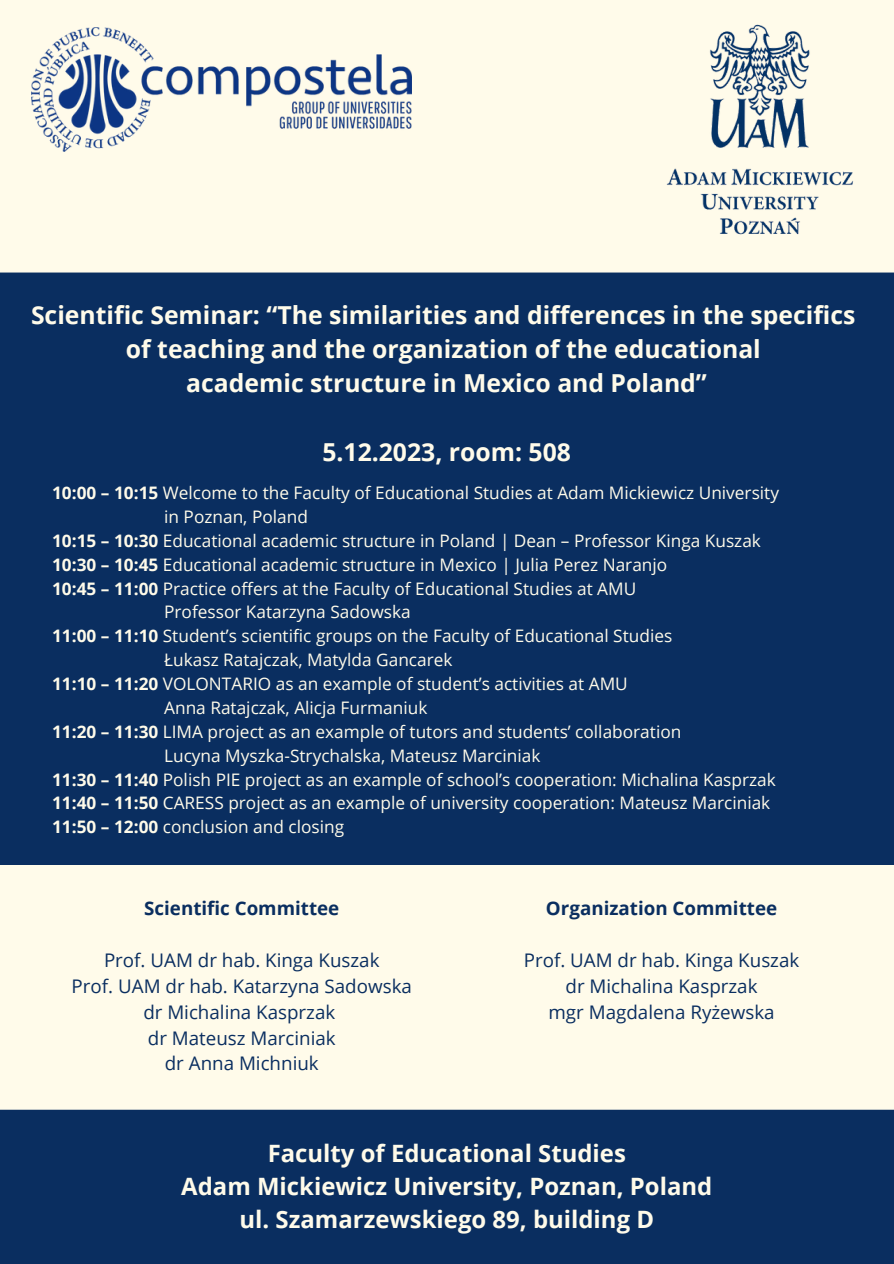
<style>
.page{position:relative;width:894px;height:1264px;background:#fff}
.page>*{position:absolute;margin:0;border:0;box-sizing:border-box;transform-origin:0 0}
.t1{font:700 24.75px "Open Sans";color:#fffbea}
.t2{font:700 23.85px "Open Sans";color:#fffbea}
.t3{font:18.75px "Open Sans";color:#0a2e60}
.t4{font:700 18.75px "Open Sans";color:#0a2e60}
.t5{font:17.25px "Open Sans";color:#fffbea}
.s1{font-weight:700}
</style>
<div class="page">
<div style="left:0;top:0;width:893px;height:1263px;background:#0a2e60"></div>
<div style="left:0;top:0;width:893px;height:272px;background:#fffbea"></div>
<img style="left:666px;top:24px;width:188px;height:211px">
<img style="left:31px;top:28px;width:380px;height:123px">
<div style="left:0;top:865px;width:893px;height:244px;background:#fffbea"></div>
<p class="t1" style="left:31px;top:297px;width:825px">Scientific Seminar: “The similarities and differences in the specifics</p>
<p class="t1" style="left:126px;top:331px;width:636px">of teaching and the organization of the educational</p>
<p class="t1" style="left:186px;top:366px;width:522px">academic structure in Mexico and Poland”</p>
<p class="t1" style="left:322px;top:434px;width:250px">5.12.2023, room: 508</p>
<p class="t5" style="left:52px;top:480px;width:728px"><span class="s1">10:00 – 10:15</span> Welcome to the Faculty of Educational Studies at Adam Mickiewicz University</p>
<p class="t5" style="left:164px;top:504px;width:145px">in Poznan, Poland</p>
<p class="t5" style="left:52px;top:528px;width:710px"><span class="s1">10:15 – 10:30</span> Educational academic structure in Poland | Dean – Professor Kinga Kuszak</p>
<p class="t5" style="left:52px;top:552px;width:616px"><span class="s1">10:30 – 10:45</span> Educational academic structure in Mexico | Julia Perez Naranjo</p>
<p class="t5" style="left:52px;top:576px;width:585px"><span class="s1">10:45 – 11:00</span> Practice offers at the Faculty of Educational Studies at AMU</p>
<p class="t5" style="left:164px;top:600px;width:248px">Professor Katarzyna Sadowska</p>
<p class="t5" style="left:52px;top:624px;width:621px"><span class="s1">11:00 – 11:10</span> Student’s scientific groups on the Faculty of Educational Studies</p>
<p class="t5" style="left:164px;top:647px;width:290px">Łukasz Ratajczak, Matylda Gancarek</p>
<p class="t5" style="left:52px;top:671px;width:577px"><span class="s1">11:10 – 11:20</span> VOLONTARIO as an example of student’s activities at AMU</p>
<p class="t5" style="left:164px;top:695px;width:264px">Anna Ratajczak, Alicja Furmaniuk</p>
<p class="t5" style="left:52px;top:719px;width:630px"><span class="s1">11:20 – 11:30</span> LIMA project as an example of tutors and students’ collaboration</p>
<p class="t5" style="left:164px;top:743px;width:377px">Lucyna Myszka-Strychalska, Mateusz Marciniak</p>
<p class="t5" style="left:52px;top:767px;width:725px"><span class="s1">11:30 – 11:40</span> Polish PIE project as an example of school’s cooperation: Michalina Kasprzak</p>
<p class="t5" style="left:52px;top:791px;width:719px"><span class="s1">11:40 – 11:50</span> CARESS project as an example of university cooperation: Mateusz Marciniak</p>
<p class="t5" style="left:52px;top:814px;width:293px"><span class="s1">11:50 – 12:00</span> conclusion and closing</p>
<p class="t4" style="left:144px;top:895px;width:196px">Scientific Committee</p>
<p class="t3" style="left:104px;top:946px;width:277px">Prof. UAM dr hab. Kinga Kuszak</p>
<p class="t3" style="left:72px;top:972px;width:342px">Prof. UAM dr hab. Katarzyna Sadowska</p>
<p class="t3" style="left:143px;top:998px;width:193px">dr Michalina Kasprzak</p>
<p class="t3" style="left:148px;top:1024px;width:189px">dr Mateusz Marciniak</p>
<p class="t3" style="left:165px;top:1050px;width:155px">dr Anna Michniuk</p>
<p class="t4" style="left:546px;top:895px;width:232px">Organization Committee</p>
<p class="t3" style="left:523px;top:946px;width:277px">Prof. UAM dr hab. Kinga Kuszak</p>
<p class="t3" style="left:565px;top:972px;width:193px">dr Michalina Kasprzak</p>
<p class="t3" style="left:548px;top:998px;width:227px">mgr Magdalena Ryżewska</p>
<p class="t2" style="left:267px;top:1135px;width:359px">Faculty of Educational Studies</p>
<p class="t2" style="left:181px;top:1169px;width:532px">Adam Mickiewicz University, Poznan, Poland</p>
<p class="t2" style="left:239px;top:1202px;width:416px">ul. Szamarzewskiego 89, building D</p>
</div>
